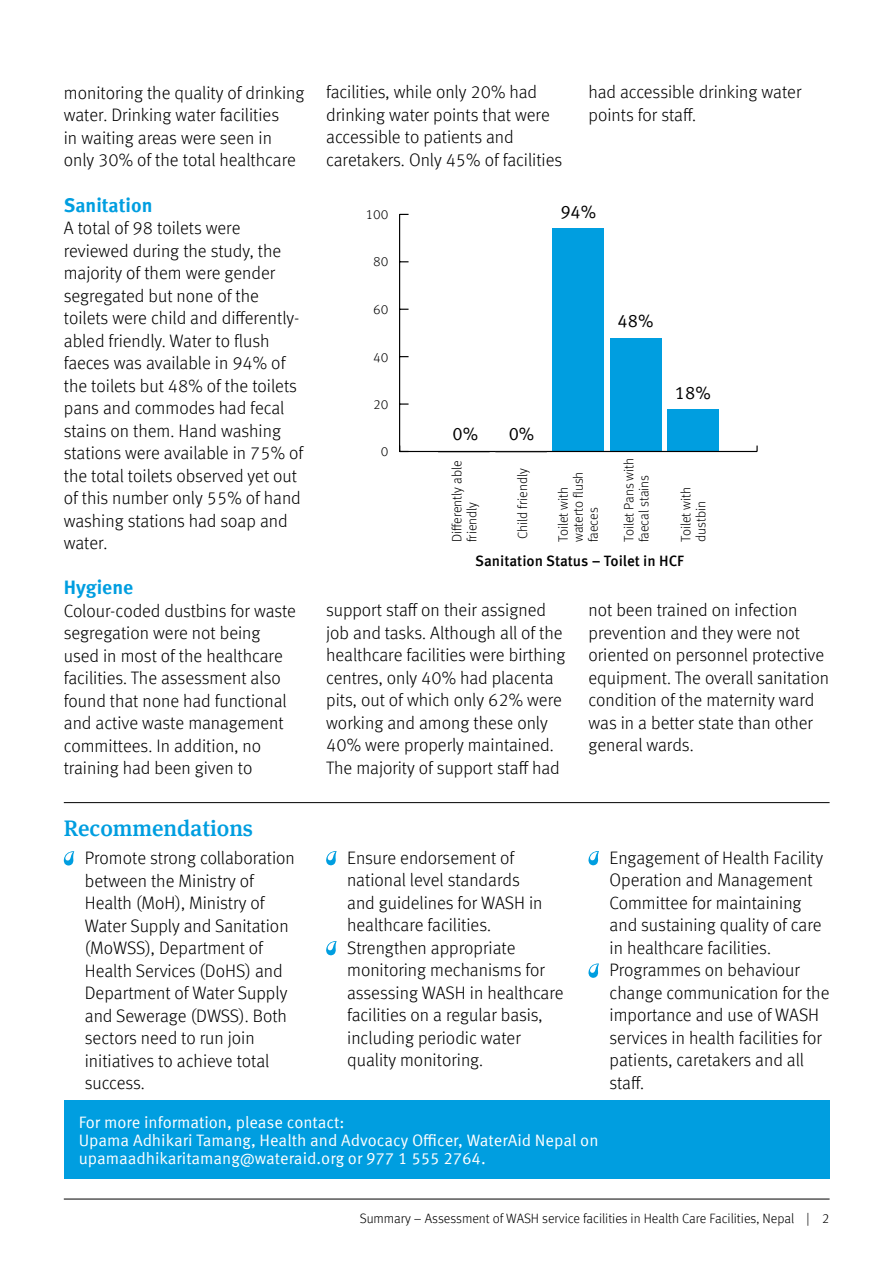
<style>
.page{position:relative;width:893px;height:1263px;background:#fff}
.page>*{position:absolute;margin:0;border:0;box-sizing:border-box;transform-origin:0 0}
.t1{font:500 22.5px "Meta Serif Offc Pro";color:#009ee0}
.t2{font:700 19.5px "Meta Offc";color:#009ee0}
.t3{font:300 18px/22.5px "Meta Offc";color:#000}
.t4{font:18px "Meta Offc Norm";color:#000}
.t5{font:16.5px/18px "Meta Offc Norm";color:#fff}
.t6{font:500 15px "Meta Offc";color:#000}
.t7{font:300 13.5px/15px "Meta Offc";color:#000}
</style>
<div class="page">
<hr style="left:64px;top:1199px;width:765px;height:1px;background:#000">
<div style="left:64px;top:1101px;width:765px;height:78px;background:#009ee0"></div>
<div style="left:667px;top:409px;width:51px;height:43px;background:#009ee0"></div>
<div style="left:610px;top:338px;width:51px;height:114px;background:#009ee0"></div>
<div style="left:552px;top:229px;width:52px;height:223px;background:#009ee0"></div>
<hr style="left:399px;top:451px;width:358px;height:1px;background:#000">
<hr style="left:399px;top:214px;width:1px;height:237px;background:#000">
<svg style="left:400px;top:446px;width:8px;height:5px"></svg>
<svg style="left:400px;top:403px;width:8px;height:2px"></svg>
<svg style="left:64px;top:851px;width:10px;height:15px"></svg>
<svg style="left:326px;top:851px;width:10px;height:14px"></svg>
<svg style="left:326px;top:941px;width:10px;height:14px"></svg>
<svg style="left:588px;top:851px;width:11px;height:14px"></svg>
<svg style="left:588px;top:963px;width:11px;height:15px"></svg>
<hr style="left:64px;top:802px;width:765px;height:1px;background:#000">
<p class="t3" style="left:64px;top:80px;width:242px">monitoring the quality of drinking water. Drinking water facilities<br>in waiting areas were seen in only 30% of the total healthcare</p>
<p class="t3" style="left:326px;top:80px;width:238px">facilities, while only 20% had drinking water points that were accessible to patients and caretakers. Only 45% of facilities</p>
<p class="t3" style="left:588px;top:80px;width:214px">had accessible drinking water points for staff.</p>
<p class="t2" style="left:64px;top:192px;width:90px">Sanitation</p>
<p class="t3" style="left:64px;top:216px;width:241px">A total of 98 toilets were reviewed during the study, the majority of them were gender segregated but none of the toilets were child and differently&shy;abled friendly. Water to flush faeces was available in 94% of the toilets but 48% of the toilets pans and commodes had fecal stains on them. Hand washing stations were available in 75% of the total toilets observed yet out of this number only 55% of hand washing stations had soap and water.</p>
<p class="t2" style="left:64px;top:575px;width:71px">Hygiene</p>
<p class="t3" style="left:64px;top:598px;width:234px">Colour-coded dustbins for waste segregation were not being used in most of the healthcare facilities. The assessment also found that none had functional and active waste management committees. In addition, no training had been given to</p>
<p class="t3" style="left:326px;top:598px;width:240px">support staff on their assigned job and tasks. Although all of the healthcare facilities were birthing centres, only 40% had placenta pits, out of which only 62% were working and among these only<br>40% were properly maintained.<br>The majority of support staff had</p>
<p class="t3" style="left:588px;top:598px;width:242px">not been trained on infection prevention and they were not oriented on personnel protective equipment. The overall sanitation condition of the maternity ward was in a better state than other general wards.</p>
<p class="t4" style="left:560px;top:200px;width:37px">94%</p>
<p class="t7" style="left:365px;top:206px;width:25px">100</p>
<p class="t7" style="left:373px;top:254px;width:17px">80</p>
<p class="t7" style="left:373px;top:301px;width:17px">60</p>
<p class="t7" style="left:373px;top:349px;width:17px">40</p>
<p class="t7" style="left:373px;top:396px;width:17px">20</p>
<p class="t7" style="left:381px;top:443px;width:9px">0</p>
<p class="t4" style="left:617px;top:309px;width:37px">48%</p>
<p class="t4" style="left:674px;top:381px;width:37px">18%</p>
<p class="t4" style="left:452px;top:422px;width:27px">0%</p>
<p class="t4" style="left:508px;top:422px;width:27px">0%</p>
<p class="t7" style="left:620px;top:542px;width:86px;rotate:-90deg">Toilet Pans with faecal stains</p>
<p class="t7" style="left:448px;top:542px;width:83px;rotate:-90deg">Differently able</p>
<p class="t7" style="left:514px;top:539px;width:72px;rotate:-90deg">Child friendly</p>
<p class="t7" style="left:555px;top:542px;width:72px;rotate:-90deg">Toilet with waterto flush</p>
<p class="t7" style="left:677px;top:542px;width:57px;rotate:-90deg">Toilet with dustbin</p>
<p class="t7" style="left:463px;top:542px;width:42px;rotate:-90deg">friendly</p>
<p class="t7" style="left:585px;top:542px;width:36px;rotate:-90deg">faeces</p>
<p class="t6" style="left:475px;top:551px;width:210px">Sanitation Status – Toilet in HCF</p>
<p class="t1" style="left:64px;top:813px;width:191px">Recommendations</p>
<p class="t3" style="left:85px;top:846px;width:212px">Promote strong collaboration between the Ministry of<br>Health (MoH), Ministry of<br>Water Supply and Sanitation (MoWSS), Department of<br>Health Services (DoHS) and<br>Department of Water Supply and Sewerage (DWSS). Both sectors need to run join initiatives to achieve total success.</p>
<p class="t3" style="left:347px;top:845px;width:218px">Ensure endorsement of national level standards<br>and guidelines for WASH in healthcare facilities.<br>Strengthen appropriate monitoring mechanisms for assessing WASH in healthcare facilities on a regular basis, including periodic water quality monitoring.</p>
<p class="t3" style="left:609px;top:845px;width:221px">Engagement of Health Facility<br>Operation and Management<br>Committee for maintaining and sustaining quality of care in healthcare facilities.<br>Programmes on behaviour change communication for the importance and use of WASH services in health facilities for patients, caretakers and all staff.</p>
<p class="t5" style="left:79px;top:1113px;width:521px">For more information, please contact:<br>Upama Adhikari Tamang, Health and Advocacy Officer, WaterAid Nepal on upamaadhikaritamang@wateraid.org or 977 1 555 2764.</p>
<p class="t7" style="left:360px;top:1210px;width:471px">Summary – Assessment of WASH service facilities in Health Care Facilities, Nepal | 2</p>
</div>
